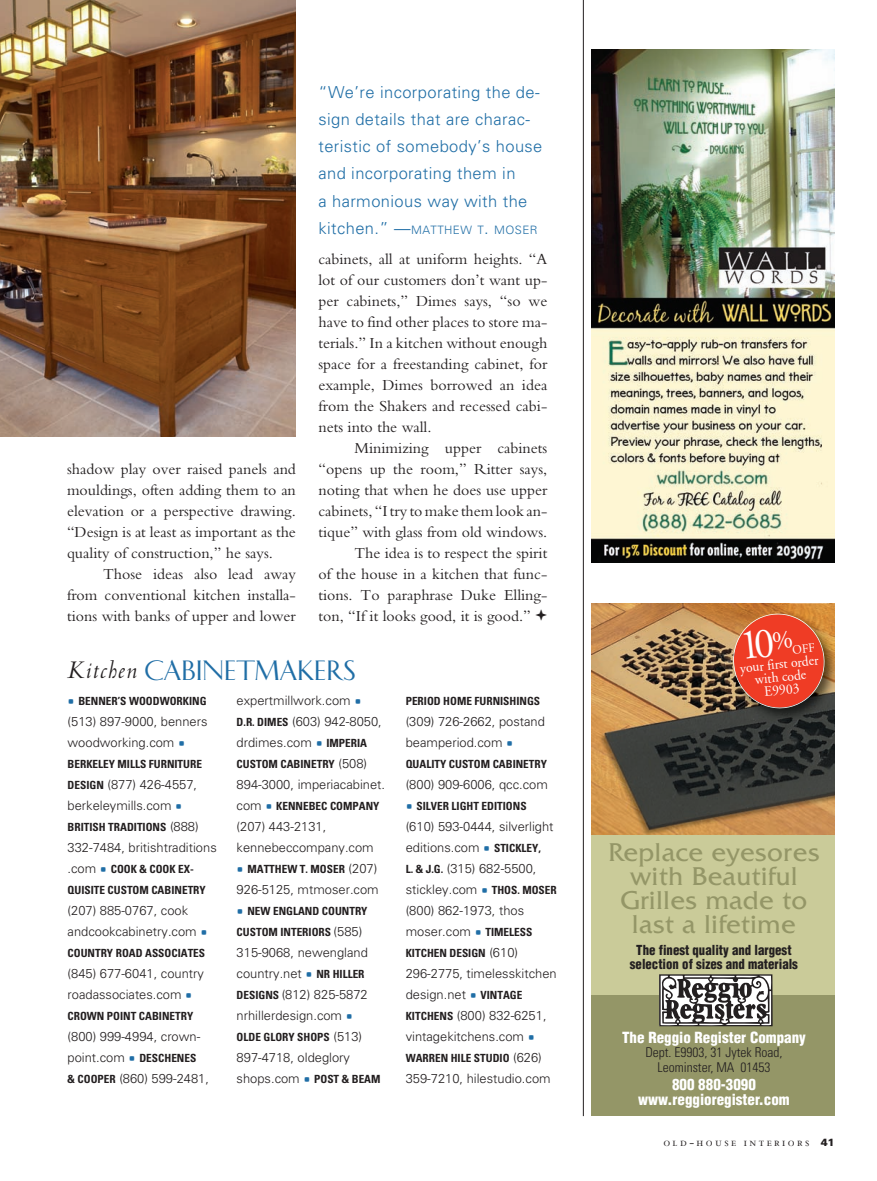
<style>
.page{position:relative;width:877px;height:1181px;background:#fff}
.page>*{position:absolute;margin:0;border:0;box-sizing:border-box;transform-origin:0 0}
.t1{font:28.5px "Interiors Caps";color:#206ea6}
.t2{font:27px/24px "Friz Quadrata";letter-spacing:.025em;color:#949667;text-align:center}
.t3{font:300 16.5px/27px "Univers";letter-spacing:.025em;color:#206ea6}
.t4{font:15.9px "Bembo";color:#231f20}
.t5{font:900 condensed 15px/15px "Helvetica";color:#fff;text-align:center}
.t6{font:14.25px/12.9px "Adobe Garamond";color:#fff;text-align:center;scale:.95 1}
.t7{font:900 condensed 13.5px/14.2px "Helvetica";color:#231f20;text-align:center;scale:.95 1}
.t8{font:300 condensed 13.5px/14.2px "Univers";color:#231f20;text-align:center}
.t9{font:300 12.9px/21px "Univers";color:#231f20}
.t10{font:12.6px "Adobe Garamond";color:#fff;scale:.95 1}
.t11{font:12px "Bembo Expert";letter-spacing:.2em;color:#231f20}
.t12{font:300 11.55px "Univers";letter-spacing:.035em;color:#206ea6}
.t13{font:700 condensed 11.25px/21px "Univers";color:#231f20}
.s1{font-size:16.5px}
.s2{font-family:"Centaur OHJ";font-style:italic;font-size:27px;color:#231f20}
.s3{font-weight:700;font-stretch:condensed;font-size:11.25px}
.s4{font-weight:300;font-stretch:normal;font-size:12.9px}
.s5{font-size:42.75px}
.s6{font-family:"Univers";font-weight:900;font-size:10.5px}
</style>
<div class="page">
<hr style="left:583px;top:0;width:1px;height:1115px;background:#231f20">
<img style="left:0;top:0;width:296px;height:436px">
<img style="left:591px;top:49px;width:243px;height:513px">
<div style="left:591px;top:994px;width:243px;height:121px;background:#949667"></div>
<div style="left:591px;top:603px;width:243px;height:391px;background:#cacb99"></div>
<svg style="left:659px;top:974px;width:113px;height:52px;background:#8f8d8d"></svg>
<img style="left:591px;top:603px;width:243px;height:231px">
<img style="left:712px;top:603px;width:122px;height:138px">
<img style="left:728px;top:608px;width:101px;height:105px">
<p class="t4" style="left:67px;top:463px;width:230px">shadow play over raised panels and</p>
<p class="t4" style="left:67px;top:484px;width:230px">mouldings, often adding them to an</p>
<p class="t4" style="left:67px;top:505px;width:230px">elevation or a perspective drawing.</p>
<p class="t4" style="left:67px;top:526px;width:230px">“Design is at least as important as the</p>
<p class="t4" style="left:67px;top:547px;width:207px">quality of construction,” he says.</p>
<p class="t4" style="left:103px;top:568px;width:194px">Those ideas also lead away</p>
<p class="t4" style="left:67px;top:589px;width:230px">from conventional kitchen installa-</p>
<p class="t4" style="left:67px;top:610px;width:230px">tions with banks of upper and lower</p>
<p class="t3" style="left:318px;top:81px;width:225px">“We’re incorporating the de&shy;sign details that are charac&shy;teristic of somebody’s house and incorporating them in<br>a harmonious way with the</p>
<p class="t12" style="left:318px;top:225px;width:221px"><span class="s1">kitchen.” —</span>MATTHEW T<span class="s1">.</span> MOSER</p>
<p class="t4" style="left:318px;top:253px;width:230px">cabinets, all at uniform heights. “A</p>
<p class="t4" style="left:318px;top:274px;width:230px">lot of our customers don’t want up-</p>
<p class="t4" style="left:318px;top:295px;width:230px">per cabinets,” Dimes says, “so we</p>
<p class="t4" style="left:318px;top:316px;width:230px">have to find other places to store ma-</p>
<p class="t4" style="left:318px;top:337px;width:230px">terials.” In a kitchen without enough</p>
<p class="t4" style="left:318px;top:358px;width:230px">space for a freestanding cabinet, for</p>
<p class="t4" style="left:318px;top:379px;width:230px">example, Dimes borrowed an idea</p>
<p class="t4" style="left:318px;top:400px;width:230px">from the Shakers and recessed cabi-</p>
<p class="t4" style="left:318px;top:421px;width:115px">nets into the wall.</p>
<p class="t4" style="left:354px;top:442px;width:194px">Minimizing upper cabinets</p>
<p class="t4" style="left:318px;top:463px;width:230px">“opens up the room,” Ritter says,</p>
<p class="t4" style="left:318px;top:484px;width:230px">noting that when he does use upper</p>
<p class="t4" style="left:318px;top:505px;width:230px">cabinets, “I try to make them look an-</p>
<p class="t4" style="left:318px;top:526px;width:230px">tique” with glass from old windows.</p>
<p class="t4" style="left:354px;top:547px;width:194px">The idea is to respect the spirit</p>
<p class="t4" style="left:318px;top:568px;width:230px">of the house in a kitchen that func-</p>
<p class="t4" style="left:318px;top:589px;width:230px">tions. To paraphrase Duke Elling-</p>
<p class="t4" style="left:318px;top:610px;width:230px">ton, “If it looks good, it is good.” ❖</p>
<p class="t1" style="left:67px;top:653px;width:290px"><span class="s2">Kitchen</span> CABINETMAKERS</p>
<p class="t13" style="left:78px;top:691px;width:130px">BENNER’S WOODWORKING</p>
<p class="t9" style="left:68px;top:712px;width:141px">(513) 897-9000, benners woodworking.com</p>
<p class="t13" style="left:68px;top:754px;width:136px">BERKELEY MILLS FURNITURE</p>
<p class="t9" style="left:68px;top:775px;width:131px"><span class="s3">DESIGN</span> (877) 426-4557, berkeleymills.com</p>
<p class="t13" style="left:68px;top:817px;width:133px">BRITISH TRADITIONS <span class="s4">(888)</span></p>
<p class="t9" style="left:68px;top:838px;width:151px">332-7484, britishtraditions</p>
<p class="t13" style="left:68px;top:859px;width:140px"><span class="s4">.com</span> COOK &amp; COOK EX-<br>QUISITE CUSTOM CABINETRY</p>
<p class="t9" style="left:68px;top:901px;width:131px">(207) 885-0767, cook andcookcabinetry.com</p>
<p class="t13" style="left:68px;top:943px;width:139px">COUNTRY ROAD ASSOCIATES</p>
<p class="t9" style="left:68px;top:964px;width:138px">(845) 677-6041, country roadassociates.com</p>
<p class="t13" style="left:68px;top:1006px;width:127px">CROWN POINT CABINETRY</p>
<p class="t9" style="left:68px;top:1027px;width:143px">(800) 999-4994, crown&shy;point.com <span class="s3">DESCHENES<br>&amp; COOPER</span> (860) 599-2481,</p>
<p class="t9" style="left:236px;top:691px;width:147px">expertmillwork.com<br><span class="s3">D.R. DIMES</span> (603) 942-8050, drdimes.com <span class="s3">IMPERIA</span></p>
<p class="t13" style="left:236px;top:754px;width:132px">CUSTOM CABINETRY <span class="s4">(508)</span></p>
<p class="t9" style="left:236px;top:775px;width:150px">894-3000, imperiacabinet.</p>
<p class="t13" style="left:236px;top:796px;width:144px"><span class="s4">com</span> KENNEBEC COMPANY</p>
<p class="t9" style="left:236px;top:817px;width:138px">(207) 443-2131, kennebeccompany.com</p>
<p class="t13" style="left:247px;top:859px;width:131px">MATTHEW T. MOSER <span class="s4">(207)</span></p>
<p class="t9" style="left:236px;top:880px;width:143px">926-5125, mtmoser.com</p>
<p class="t13" style="left:236px;top:901px;width:132px;text-indent:11px">NEW ENGLAND COUNTRY<br>CUSTOM INTERIORS <span class="s4">(585)</span></p>
<p class="t9" style="left:236px;top:943px;width:133px">315-9068, newengland country.net <span class="s3">NR HILLER<br>DESIGNS</span> (812) 825-5872 nrhillerdesign.com</p>
<p class="t13" style="left:236px;top:1027px;width:127px">OLDE GLORY SHOPS <span class="s4">(513)</span></p>
<p class="t9" style="left:236px;top:1048px;width:145px">897-4718, oldeglory shops.com <span class="s3">POST &amp; BEAM</span></p>
<p class="t13" style="left:405px;top:691px;width:136px">PERIOD HOME FURNISHINGS</p>
<p class="t9" style="left:405px;top:712px;width:141px">(309) 726-2662, postand beamperiod.com</p>
<p class="t13" style="left:405px;top:754px;width:143px">QUALITY CUSTOM CABINETRY</p>
<p class="t9" style="left:405px;top:775px;width:143px">(800) 909-6006, qcc.com</p>
<p class="t13" style="left:416px;top:796px;width:112px">SILVER LIGHT EDITIONS</p>
<p class="t9" style="left:405px;top:817px;width:152px">(610) 593-0444, silverlight editions.com <span class="s3">STICKLEY,<br>L. &amp; J.G.</span> (315) 682-5500, stickley.com <span class="s3">THOS. MOSER </span>(800) 862-1973, thos moser.com <span class="s3">TIMELESS</span></p>
<p class="t13" style="left:405px;top:943px;width:114px">KITCHEN DESIGN <span class="s4">(610)</span></p>
<p class="t9" style="left:405px;top:964px;width:152px">296-2775, timelesskitchen design.net <span class="s3">VINTAGE<br>KITCHENS</span> (800) 832-6251, vintagekitchens.com</p>
<p class="t13" style="left:405px;top:1048px;width:138px">WARREN HILE STUDIO <span class="s4">(626)</span></p>
<p class="t9" style="left:405px;top:1069px;width:146px">359-7210, hilestudio.com</p>
<p class="t10" style="left:740px;top:650px;width:80px;rotate:-6deg"><span class="s5">10</span><sup>%</sup>OFF</p>
<p class="t6" style="left:739px;top:663px;width:84px;rotate:-6deg">your first order with code<br>E9903</p>
<p class="t2" style="left:608px;top:842px;width:212px">Replace eyesores with Beautiful<br>Grilles made to last a lifetime</p>
<p class="t7" style="left:629px;top:943px;width:178px">The finest quality and largest selection of sizes and materials</p>
<p class="t5" style="left:622px;top:1031px;width:185px">The Reggio Register Company</p>
<p class="t8" style="left:645px;top:1046px;width:139px">Dept. E9903, 31 Jytek Road,<br>Leominster, MA 01453</p>
<p class="t5" style="left:638px;top:1078px;width:153px">800 880-3090 www.reggioregister.com</p>
<p class="t11" style="left:663px;top:1134px;width:172px">old-house interiors <span class="s6">41</span></p>
</div>
